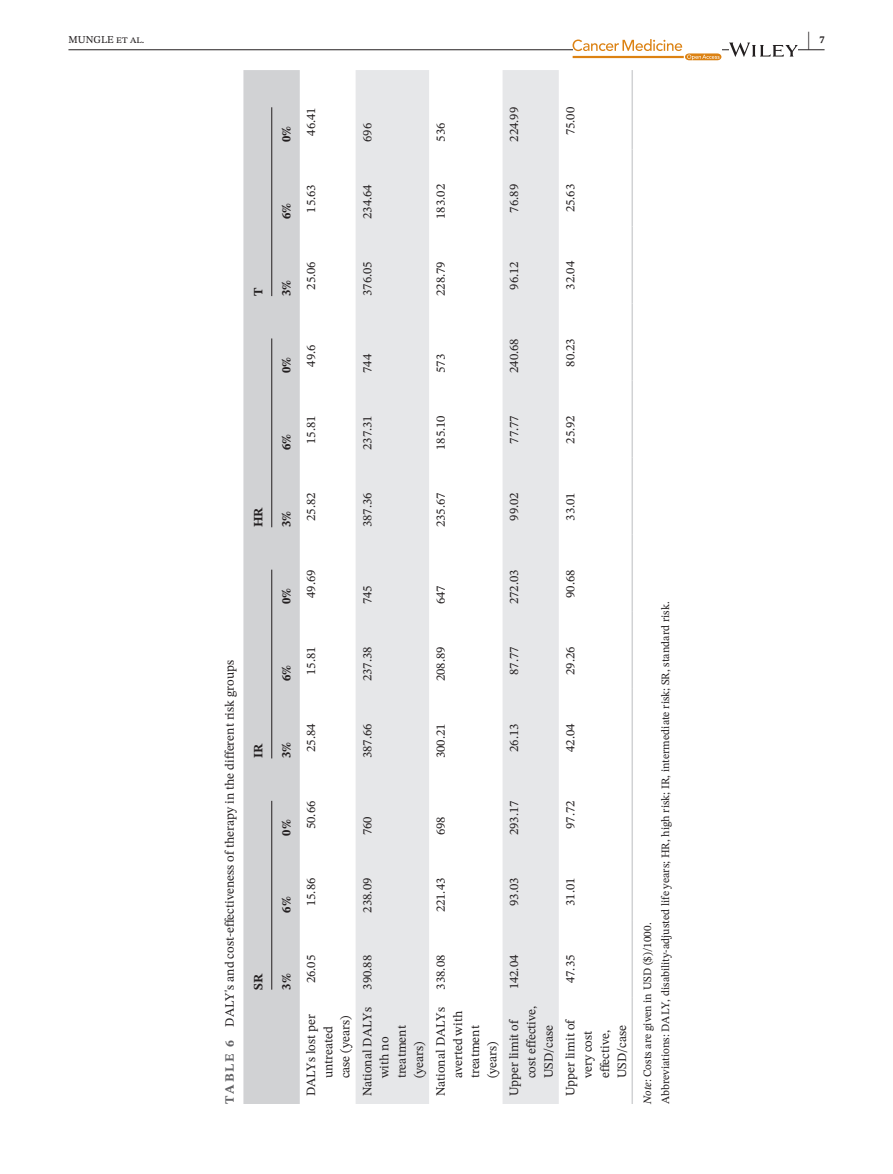
<style>
.page{position:relative;width:893px;height:1174px;background:#fff}
.page>*{position:absolute;margin:0;border:0;box-sizing:border-box;transform-origin:0 0}
.t1{font:700 21px "STIX Two Text";color:#231f20;scale:.42 1}
.t2{font:12.75px/17.2px "STIX Two Text";color:#231f20}
.t3{font:700 12.75px "STIX Two Text";color:#231f20}
.t4{font:11.25px/18px "STIX Two Text";color:#231f20}
.t5{font:10.5px "STIX Two Text";color:#231f20}
.t6{font:700 10.5px "STIX Two Text";color:#231f20}
.s1{font-weight:700;color:#636366}
.s2{font-style:italic}
</style>
<div class="page">
<hr style="left:68px;top:49px;width:756px;height:1px;background:#231f20">
<svg style="left:572px;top:39px;width:149px;height:21px"></svg>
<svg style="left:729px;top:43px;width:69px;height:14px"></svg>
<div style="left:243px;top:70px;width:57px;height:1034px;background:#d1d2d4"></div>
<svg style="left:356px;top:70px;width:203px;height:1034px;fill:#e6e7e9"></svg>
<hr style="left:631px;top:997px;width:2px;height:107px;background:#d1d2d4">
<hr style="left:631px;top:920px;width:2px;height:77px;background:#d1d2d4">
<hr style="left:631px;top:843px;width:2px;height:77px;background:#d1d2d4">
<hr style="left:631px;top:766px;width:2px;height:77px;background:#d1d2d4">
<hr style="left:631px;top:689px;width:2px;height:77px;background:#d1d2d4">
<hr style="left:631px;top:612px;width:2px;height:77px;background:#d1d2d4">
<hr style="left:631px;top:535px;width:2px;height:77px;background:#d1d2d4">
<hr style="left:631px;top:458px;width:2px;height:77px;background:#d1d2d4">
<hr style="left:631px;top:381px;width:2px;height:77px;background:#d1d2d4">
<hr style="left:631px;top:303px;width:2px;height:78px;background:#d1d2d4">
<hr style="left:631px;top:226px;width:2px;height:77px;background:#d1d2d4">
<hr style="left:631px;top:149px;width:2px;height:77px;background:#d1d2d4">
<hr style="left:631px;top:70px;width:2px;height:79px;background:#d1d2d4">
<hr style="left:271px;top:801px;width:1px;height:188px;background:#231f20">
<hr style="left:271px;top:569px;width:1px;height:189px;background:#231f20">
<hr style="left:271px;top:338px;width:1px;height:189px;background:#231f20">
<hr style="left:271px;top:107px;width:1px;height:189px;background:#231f20">
<h1 class="t1" style="left:807px;top:24px;width:8px">|</h1>
<p class="t5" style="left:68px;top:32px;width:78px">MUNGLE et al.</p>
<p class="t6" style="left:819px;top:32px;width:7px">7</p>
<p class="t3" style="left:249px;top:296px;width:10px;rotate:-90deg">T</p>
<p class="t3" style="left:249px;top:527px;width:22px;rotate:-90deg">HR</p>
<p class="t2" style="left:221px;top:1104px;width:445px;rotate:-90deg"><span class="s1">TABLE 6</span> DALY's and cost-effectiveness of therapy in the different risk groups</p>
<p class="t3" style="left:249px;top:758px;width:16px;rotate:-90deg">IR</p>
<p class="t3" style="left:249px;top:989px;width:18px;rotate:-90deg">SR</p>
<p class="t3" style="left:277px;top:142px;width:18px;rotate:-90deg">0%</p>
<p class="t2" style="left:302px;top:136px;width:30px;rotate:-90deg">46.41</p>
<p class="t3" style="left:277px;top:219px;width:18px;rotate:-90deg">6%</p>
<p class="t2" style="left:302px;top:213px;width:30px;rotate:-90deg">15.63</p>
<p class="t3" style="left:277px;top:296px;width:18px;rotate:-90deg">3%</p>
<p class="t2" style="left:302px;top:290px;width:30px;rotate:-90deg">25.06</p>
<p class="t2" style="left:358px;top:142px;width:20px;rotate:-90deg">696</p>
<p class="t2" style="left:358px;top:219px;width:36px;rotate:-90deg">234.64</p>
<p class="t2" style="left:358px;top:296px;width:36px;rotate:-90deg">376.05</p>
<p class="t2" style="left:432px;top:142px;width:20px;rotate:-90deg">536</p>
<p class="t2" style="left:432px;top:219px;width:36px;rotate:-90deg">183.02</p>
<p class="t2" style="left:432px;top:296px;width:36px;rotate:-90deg">228.79</p>
<p class="t2" style="left:505px;top:142px;width:36px;rotate:-90deg">224.99</p>
<p class="t2" style="left:562px;top:135px;width:30px;rotate:-90deg">75.00</p>
<p class="t2" style="left:505px;top:212px;width:30px;rotate:-90deg">76.89</p>
<p class="t2" style="left:562px;top:212px;width:30px;rotate:-90deg">25.63</p>
<p class="t2" style="left:505px;top:289px;width:30px;rotate:-90deg">96.12</p>
<p class="t2" style="left:562px;top:289px;width:30px;rotate:-90deg">32.04</p>
<p class="t3" style="left:277px;top:373px;width:18px;rotate:-90deg">0%</p>
<p class="t2" style="left:302px;top:367px;width:24px;rotate:-90deg">49.6</p>
<p class="t3" style="left:277px;top:450px;width:18px;rotate:-90deg">6%</p>
<p class="t2" style="left:302px;top:444px;width:30px;rotate:-90deg">15.81</p>
<p class="t3" style="left:277px;top:527px;width:18px;rotate:-90deg">3%</p>
<p class="t2" style="left:302px;top:521px;width:30px;rotate:-90deg">25.82</p>
<p class="t2" style="left:358px;top:373px;width:20px;rotate:-90deg">744</p>
<p class="t2" style="left:358px;top:450px;width:36px;rotate:-90deg">237.31</p>
<p class="t2" style="left:358px;top:527px;width:36px;rotate:-90deg">387.36</p>
<p class="t2" style="left:432px;top:373px;width:20px;rotate:-90deg">573</p>
<p class="t2" style="left:432px;top:450px;width:36px;rotate:-90deg">185.10</p>
<p class="t2" style="left:432px;top:527px;width:36px;rotate:-90deg">235.67</p>
<p class="t2" style="left:505px;top:373px;width:36px;rotate:-90deg">240.68</p>
<p class="t2" style="left:562px;top:366px;width:30px;rotate:-90deg">80.23</p>
<p class="t2" style="left:505px;top:444px;width:30px;rotate:-90deg">77.77</p>
<p class="t2" style="left:562px;top:444px;width:30px;rotate:-90deg">25.92</p>
<p class="t2" style="left:505px;top:521px;width:30px;rotate:-90deg">99.02</p>
<p class="t2" style="left:562px;top:521px;width:30px;rotate:-90deg">33.01</p>
<p class="t3" style="left:277px;top:604px;width:18px;rotate:-90deg">0%</p>
<p class="t2" style="left:302px;top:598px;width:30px;rotate:-90deg">49.69</p>
<p class="t3" style="left:277px;top:681px;width:18px;rotate:-90deg">6%</p>
<p class="t2" style="left:302px;top:675px;width:30px;rotate:-90deg">15.81</p>
<p class="t3" style="left:277px;top:758px;width:18px;rotate:-90deg">3%</p>
<p class="t2" style="left:302px;top:752px;width:30px;rotate:-90deg">25.84</p>
<p class="t3" style="left:277px;top:835px;width:18px;rotate:-90deg">0%</p>
<p class="t2" style="left:302px;top:829px;width:30px;rotate:-90deg">50.66</p>
<p class="t2" style="left:358px;top:604px;width:20px;rotate:-90deg">745</p>
<p class="t2" style="left:358px;top:681px;width:36px;rotate:-90deg">237.38</p>
<p class="t2" style="left:358px;top:758px;width:36px;rotate:-90deg">387.66</p>
<p class="t2" style="left:358px;top:835px;width:20px;rotate:-90deg">760</p>
<p class="t2" style="left:432px;top:604px;width:20px;rotate:-90deg">647</p>
<p class="t2" style="left:432px;top:681px;width:36px;rotate:-90deg">208.89</p>
<p class="t2" style="left:432px;top:758px;width:36px;rotate:-90deg">300.21</p>
<p class="t2" style="left:432px;top:835px;width:20px;rotate:-90deg">698</p>
<p class="t2" style="left:505px;top:604px;width:36px;rotate:-90deg">272.03</p>
<p class="t2" style="left:562px;top:598px;width:30px;rotate:-90deg">90.68</p>
<p class="t2" style="left:505px;top:675px;width:30px;rotate:-90deg">87.77</p>
<p class="t2" style="left:562px;top:675px;width:30px;rotate:-90deg">29.26</p>
<p class="t2" style="left:505px;top:752px;width:30px;rotate:-90deg">26.13</p>
<p class="t2" style="left:562px;top:752px;width:30px;rotate:-90deg">42.04</p>
<p class="t2" style="left:505px;top:835px;width:36px;rotate:-90deg">293.17</p>
<p class="t2" style="left:562px;top:829px;width:30px;rotate:-90deg">97.72</p>
<p class="t3" style="left:277px;top:912px;width:18px;rotate:-90deg">6%</p>
<p class="t2" style="left:302px;top:906px;width:30px;rotate:-90deg">15.86</p>
<p class="t2" style="left:358px;top:912px;width:36px;rotate:-90deg">238.09</p>
<p class="t2" style="left:432px;top:912px;width:36px;rotate:-90deg">221.43</p>
<p class="t2" style="left:505px;top:906px;width:30px;rotate:-90deg">93.03</p>
<p class="t2" style="left:562px;top:906px;width:30px;rotate:-90deg">31.01</p>
<p class="t3" style="left:277px;top:989px;width:18px;rotate:-90deg">3%</p>
<p class="t2" style="left:302px;top:983px;width:30px;rotate:-90deg">26.05</p>
<p class="t2" style="left:302px;top:1078px;width:66px;text-indent:-18px;rotate:-90deg">DALYs lost per untreated case (years)</p>
<p class="t2" style="left:358px;top:989px;width:36px;rotate:-90deg">390.88</p>
<p class="t2" style="left:358px;top:1078px;width:73px;text-indent:-18px;rotate:-90deg">National DALYs with no treatment (years)</p>
<p class="t2" style="left:432px;top:989px;width:36px;rotate:-90deg">338.08</p>
<p class="t2" style="left:432px;top:1078px;width:73px;text-indent:-18px;rotate:-90deg">National DALYs averted with treatment (years)</p>
<p class="t2" style="left:505px;top:989px;width:36px;rotate:-90deg">142.04</p>
<p class="t2" style="left:505px;top:1078px;width:74px;text-indent:-18px;rotate:-90deg">Upper limit of cost effective,<br>USD/case</p>
<p class="t2" style="left:562px;top:983px;width:30px;rotate:-90deg">47.35</p>
<p class="t2" style="left:562px;top:1078px;width:61px;text-indent:-18px;rotate:-90deg">Upper limit of very cost effective,<br>USD/case</p>
<p class="t4" style="left:638px;top:1104px;width:504px;rotate:-90deg"><span class="s2">Note</span>: Costs are given in USD ($)/1000.<br>Abbreviations: DALY, disability-adjusted life years; HR, high risk; IR, intermediate risk; SR, standard risk.</p>
</div>
